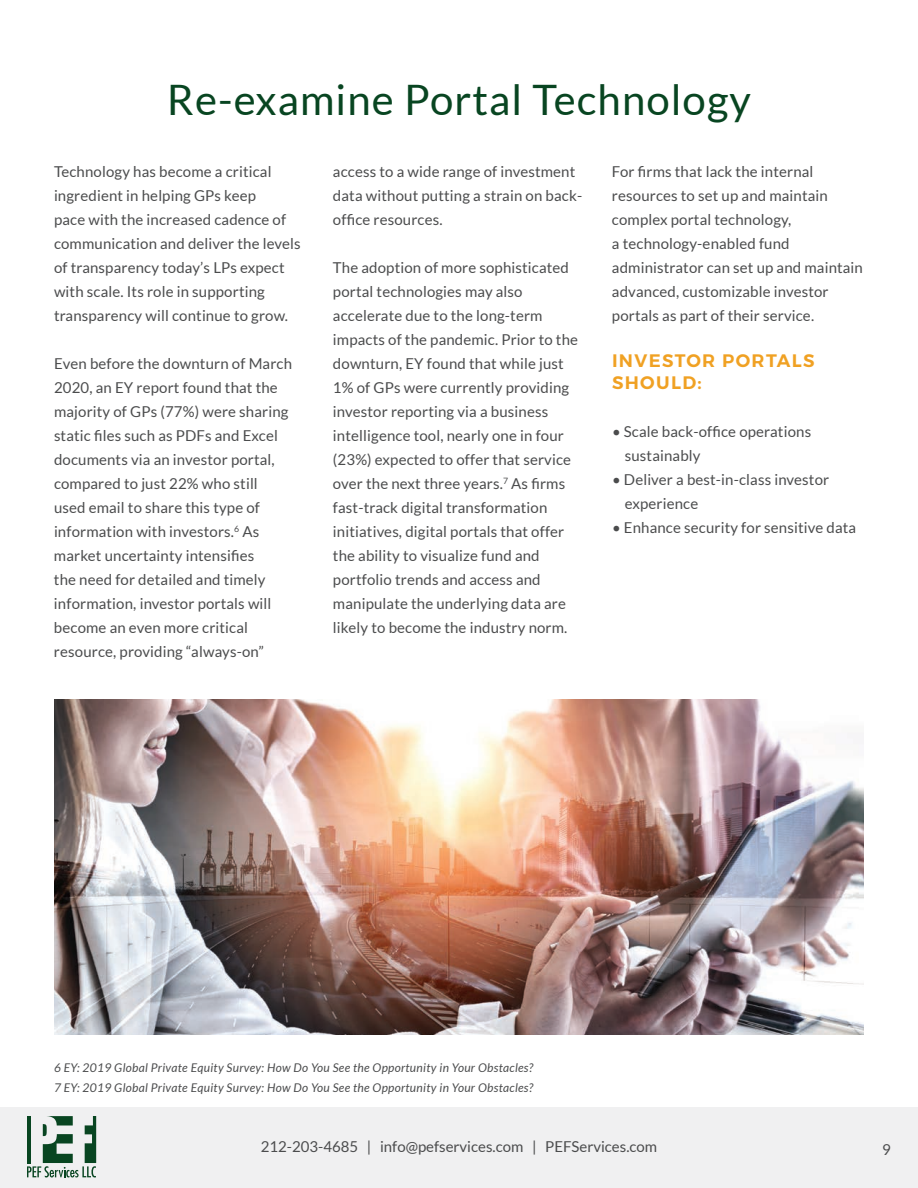
<style>
.page{position:relative;width:918px;height:1188px;background:#fff}
.page>*{position:absolute;margin:0;border:0;box-sizing:border-box;transform-origin:0 0}
.t1{font:42px "Lato";letter-spacing:.025em;color:#084521}
.t2{font:600 18px/21.6px "Montserrat";letter-spacing:.075em;color:#f0a123}
.t3{font:15px/24px "Lato";letter-spacing:.01em;color:#4b4c4d}
.t4{font:italic 12px "Lato";letter-spacing:.025em;color:#4b4c4d}
</style>
<div class="page">
<div style="left:0;top:1107px;width:918px;height:81px;background:#ebeced"></div>
<svg style="left:27px;top:1116px;width:69px;height:62px"></svg>
<img style="left:54px;top:700px;width:810px;height:335px">
<p class="t1" style="left:167px;top:76px;width:586px">Re-examine Portal Technology</p>
<p class="t3" style="left:54px;top:160px;width:248px">Technology has become a critical ingredient in helping GPs keep<br>pace with the increased cadence of communication and deliver the levels of transparency today’s LPs expect with scale. Its role in supporting transparency will continue to grow.</p>
<p class="t3" style="left:54px;top:352px;width:240px">Even before the downturn of March<br>2020, an EY report found that the majority of GPs (77%) were sharing static files such as PDFs and Excel documents via an investor portal, compared to just 22% who still used email to share this type of information with investors.<sup>6</sup> As market uncertainty intensifies<br>the need for detailed and timely information, investor portals will become an even more critical resource, providing “always-on”</p>
<p class="t3" style="left:333px;top:160px;width:251px">access to a wide range of investment data without putting a strain on back&shy;office resources.</p>
<p class="t3" style="left:333px;top:256px;width:247px">The adoption of more sophisticated portal technologies may also accelerate due to the long-term impacts of the pandemic. Prior to the downturn, EY found that while just 1% of GPs were currently providing investor reporting via a business intelligence tool, nearly one in four (23%) expected to offer that service over the next three years.<sup>7</sup> As firms fast-track digital transformation initiatives, digital portals that offer the ability to visualize fund and portfolio trends and access and manipulate the underlying data are likely to become the industry norm.</p>
<p class="t3" style="left:612px;top:160px;width:252px">For firms that lack the internal resources to set up and maintain complex portal technology,<br>a technology-enabled fund administrator can set up and maintain advanced, customizable investor portals as part of their service.</p>
<p class="t2" style="left:612px;top:350px;width:204px">INVESTOR PORTALS<br>SHOULD:</p>
<p class="t3" style="left:625px;top:419px;width:188px;text-indent:-13px">• Scale back-office operations sustainably</p>
<p class="t3" style="left:625px;top:467px;width:206px;text-indent:-13px">• Deliver a best-in-class investor experience</p>
<p class="t3" style="left:612px;top:515px;width:246px">• Enhance security for sensitive data</p>
<p class="t4" style="left:54px;top:1061px;width:481px">6 EY: 2019 Global Private Equity Survey: How Do You See the Opportunity in Your Obstacles?</p>
<p class="t4" style="left:54px;top:1081px;width:481px">7 EY: 2019 Global Private Equity Survey: How Do You See the Opportunity in Your Obstacles?</p>
<p class="t3" style="left:261px;top:1135px;width:398px">212-203-4685 | info@pefservices.com | PEFServices.com</p>
<p class="t3" style="left:882px;top:1138px;width:10px">9</p>
</div>
